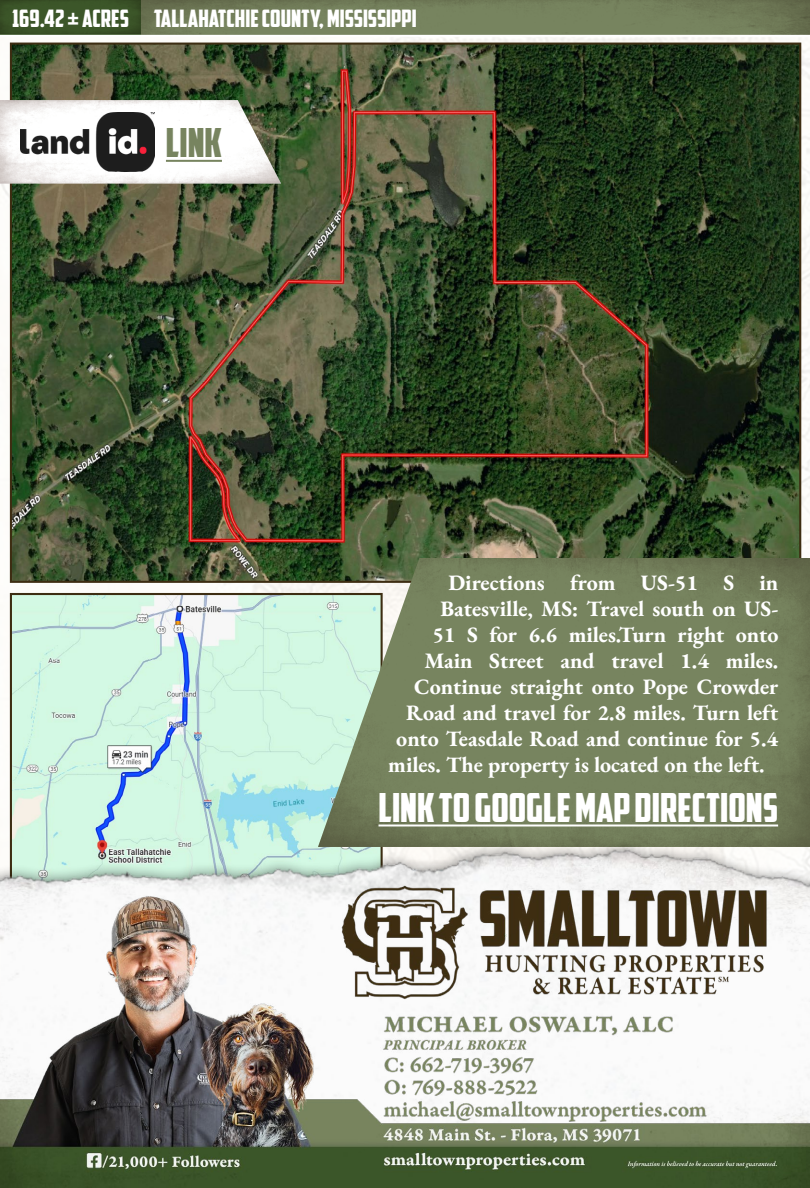
<style>
.page{position:relative;width:810px;height:1188px;background:#fff}
.page>*{position:absolute;margin:0;border:0;box-sizing:border-box;transform-origin:0 0}
.t1{font:40px "American Captain";color:#fff}
.t2{font:40px "American Captain";color:#77845f}
.t3{font:24px "American Captain";color:#fff}
.t4{font:22px "EB Garamond";color:#fff}
</style>
<div class="page">
<img style="left:1px;top:37px;width:809px;height:762px">
<img style="left:141px;top:0;width:669px;height:35px">
<div style="left:0;top:0;width:141px;height:35px;background:#3c5629"></div>
<img style="left:13px;top:46px;width:785px;height:534px">
<img style="left:13px;top:596px;width:305px;height:203px">
<img style="left:0;top:100px;width:281px;height:84px">
<img style="left:318px;top:558px;width:492px;height:241px">
<hr style="left:166px;top:160px;width:56px;height:2px;background:#77845f">
<img style="left:20px;top:113px;width:135px;height:58px">
<img style="left:0;top:799px;width:810px;height:73px">
<img style="left:0;top:872px;width:810px;height:316px">
<p class="t3" style="left:12px;top:4px;width:406px">169.42 ± ACRES TALLAHATCHIE COUNTY, MISSISSIPPI</p>
<h1 class="t2" style="left:166px;top:118px;width:57px">LINK</h1>
<p class="t4" style="left:448px;top:569px;width:331px">Directions from US-51 S in</p>
<p class="t4" style="left:440px;top:595px;width:340px">Batesville, MS: Travel south on US-</p>
<p class="t4" style="left:432px;top:621px;width:348px">51 S for 6.6 miles.Turn right onto</p>
<p class="t4" style="left:424px;top:647px;width:356px">Main Street and travel 1.4 miles.</p>
<p class="t4" style="left:414px;top:673px;width:365px">Continue straight onto Pope Crowder</p>
<p class="t4" style="left:406px;top:699px;width:374px">Road and travel for 2.8 miles. Turn left</p>
<p class="t4" style="left:396px;top:725px;width:383px">onto Teasdale Road and continue for 5.4</p>
<p class="t4" style="left:388px;top:751px;width:378px">miles. The property is located on the left.</p>
<h1 class="t1" style="left:379px;top:783px;width:401px">LINK TO GOOGLE MAP DIRECTIONS</h1>
</div>
